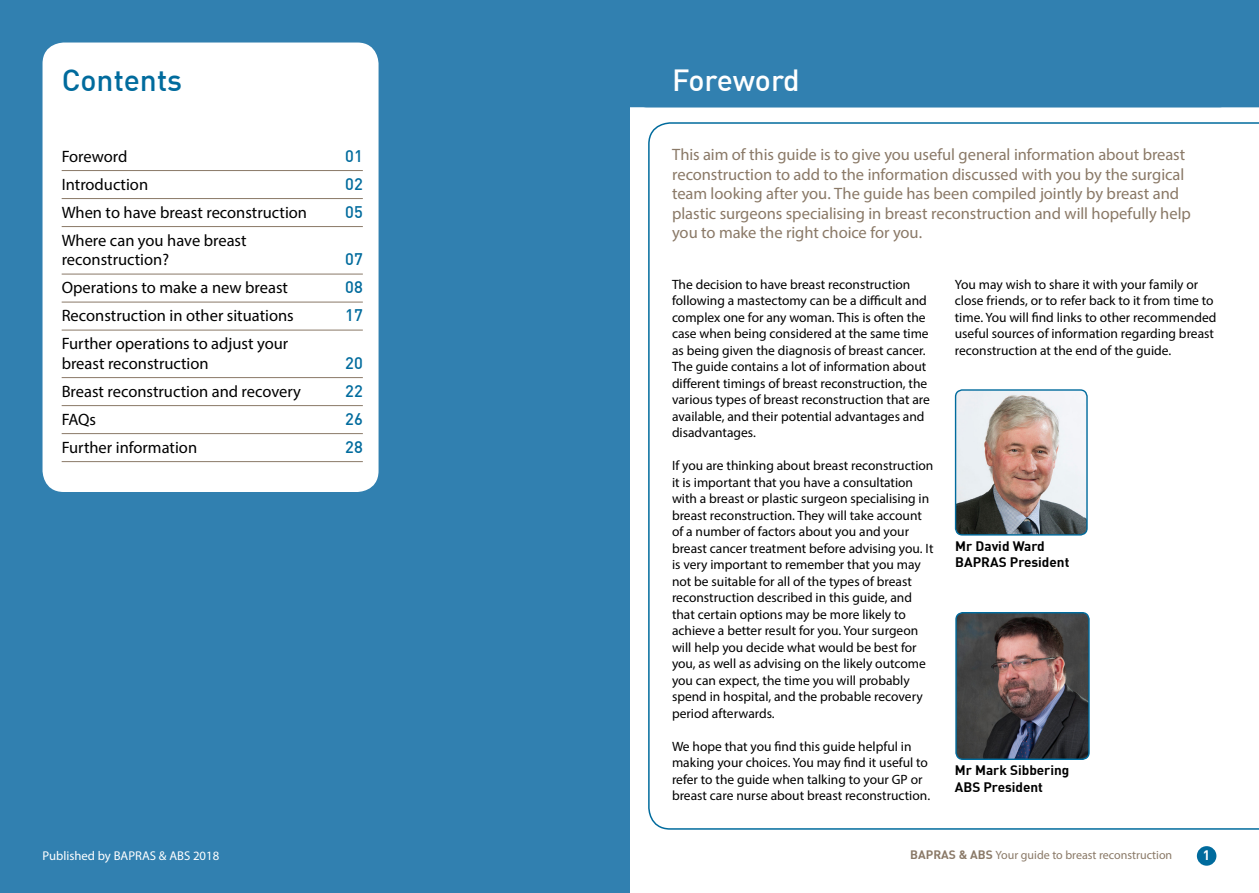
<style>
.page{position:relative;width:1259px;height:893px;background:#fff}
.page>*{position:absolute;margin:0;border:0;box-sizing:border-box;transform-origin:0 0}
.t1{font:500 30px "DIN";color:#006b9d}
.t2{font:500 30px "DIN";letter-spacing:-.005em;color:#fff}
.t3{font:16.5px/19.5px "Myriad Pro";letter-spacing:-.005em;color:#8a7967}
.t4{font:16.5px/19.5px "Myriad Pro";color:#000}
.t5{font:500 16.5px "DIN";color:#006b9d}
.t6{font:13.5px/16.5px "Myriad Pro";color:#000}
.t7{font:700 13.5px/16.5px "DIN";color:#000}
.t8{font:700 13.5px "DIN";color:#fff}
.t9{font:12.75px "Myriad Pro";color:#fff}
.t10{font:12px "Myriad Pro";color:#8a7967}
.s1{font-family:"DIN";font-weight:700}
</style>
<div class="page">
<div style="left:1196px;top:846px;width:20px;height:20px;background:#006b9d;border-radius:50%"></div>
<div style="left:1237px;top:0;width:22px;height:107px;background:#3180b0"></div>
<div style="left:0;top:0;width:629px;height:893px;background:#3180b0"></div>
<div style="left:43px;top:43px;width:335px;height:449px;background:#fff;border-radius:21px"></div>
<hr style="left:62px;top:170px;width:301px;height:1px;background:#8a7967">
<hr style="left:62px;top:198px;width:301px;height:1px;background:#8a7967">
<hr style="left:62px;top:226px;width:301px;height:1px;background:#8a7967">
<hr style="left:62px;top:274px;width:301px;height:1px;background:#8a7967">
<hr style="left:62px;top:302px;width:301px;height:1px;background:#8a7967">
<hr style="left:62px;top:330px;width:301px;height:1px;background:#8a7967">
<hr style="left:62px;top:377px;width:301px;height:1px;background:#8a7967">
<hr style="left:62px;top:405px;width:301px;height:1px;background:#8a7967">
<hr style="left:62px;top:433px;width:301px;height:1px;background:#8a7967">
<hr style="left:62px;top:461px;width:301px;height:1px;background:#8a7967">
<svg style="left:648px;top:122px;width:611px;height:708px"></svg>
<div style="left:629px;top:0;width:608px;height:107px;background:#3180b0"></div>
<img style="left:955px;top:390px;width:132px;height:145px">
<div style="left:955px;top:389px;width:132px;height:147px;border:1px solid #006b9d;border-radius:7px"></div>
<img style="left:956px;top:613px;width:133px;height:146px">
<div style="left:955px;top:612px;width:134px;height:148px;border:1px solid #006b9d;border-radius:7px"></div>
<h1 class="t1" style="left:62px;top:61px;width:122px">Contents</h1>
<p class="t4" style="left:62px;top:146px;width:67px">Foreword</p>
<p class="t5" style="left:345px;top:145px;width:19px">01</p>
<p class="t4" style="left:62px;top:174px;width:88px">Introduction</p>
<p class="t5" style="left:345px;top:173px;width:19px">02</p>
<p class="t4" style="left:62px;top:202px;width:247px">When to have breast reconstruction</p>
<p class="t5" style="left:345px;top:201px;width:19px">05</p>
<p class="t4" style="left:62px;top:230px;width:186px">Where can you have breast reconstruction?</p>
<p class="t5" style="left:345px;top:249px;width:19px">07</p>
<p class="t4" style="left:62px;top:278px;width:228px">Operations to make a new breast</p>
<p class="t5" style="left:345px;top:277px;width:19px">08</p>
<p class="t4" style="left:62px;top:306px;width:234px">Reconstruction in other situations</p>
<p class="t5" style="left:345px;top:305px;width:19px">17</p>
<p class="t4" style="left:62px;top:334px;width:228px">Further operations to adjust your breast reconstruction</p>
<p class="t5" style="left:345px;top:352px;width:19px">20</p>
<p class="t4" style="left:62px;top:381px;width:241px">Breast reconstruction and recovery</p>
<p class="t5" style="left:345px;top:380px;width:19px">22</p>
<p class="t4" style="left:62px;top:409px;width:36px">FAQs</p>
<p class="t5" style="left:345px;top:408px;width:19px">26</p>
<p class="t4" style="left:62px;top:437px;width:137px">Further information</p>
<p class="t5" style="left:345px;top:436px;width:19px">28</p>
<h1 class="t2" style="left:672px;top:61px;width:129px">Foreword</h1>
<p class="t3" style="left:672px;top:145px;width:520px">This aim of this guide is to give you useful general information about breast reconstruction to add to the information discussed with you by the surgical team looking after you. The guide has been compiled jointly by breast and plastic surgeons specialising in breast reconstruction and will hopefully help you to make the right choice for you.</p>
<p class="t6" style="left:672px;top:276px;width:259px">The decision to have breast reconstruction following a mastectomy can be a difficult and complex one for any woman. This is often the case when being considered at the same time as being given the diagnosis of breast cancer.<br>The guide contains a lot of information about different timings of breast reconstruction, the various types of breast reconstruction that are available, and their potential advantages and disadvantages.</p>
<p class="t6" style="left:672px;top:457px;width:263px">If you are thinking about breast reconstruction it is important that you have a consultation with a breast or plastic surgeon specialising in breast reconstruction. They will take account of a number of factors about you and your breast cancer treatment before advising you. It is very important to remember that you may not be suitable for all of the types of breast reconstruction described in this guide, and that certain options may be more likely to achieve a better result for you. Your surgeon will help you decide what would be best for you, as well as advising on the likely outcome you can expect, the time you will probably spend in hospital, and the probable recovery period afterwards.</p>
<p class="t6" style="left:672px;top:738px;width:260px">We hope that you find this guide helpful in making your choices. You may find it useful to refer to the guide when talking to your GP or breast care nurse about breast reconstruction.</p>
<p class="t6" style="left:955px;top:275px;width:263px">You may wish to share it with your family or close friends, or to refer back to it from time to time. You will find links to other recommended useful sources of information regarding breast reconstruction at the end of the guide.</p>
<p class="t7" style="left:955px;top:537px;width:116px">Mr David Ward<br>BAPRAS President</p>
<p class="t7" style="left:955px;top:761px;width:116px">Mr Mark Sibbering<br>ABS President</p>
<p class="t9" style="left:43px;top:848px;width:178px">Published by BAPRAS &amp; ABS 2018</p>
<p class="t10" style="left:910px;top:848px;width:263px"><span class="s1">BAPRAS &amp; ABS</span> Your guide to breast reconstruction</p>
<p class="t8" style="left:1203px;top:847px;width:9px">1</p>
</div>
